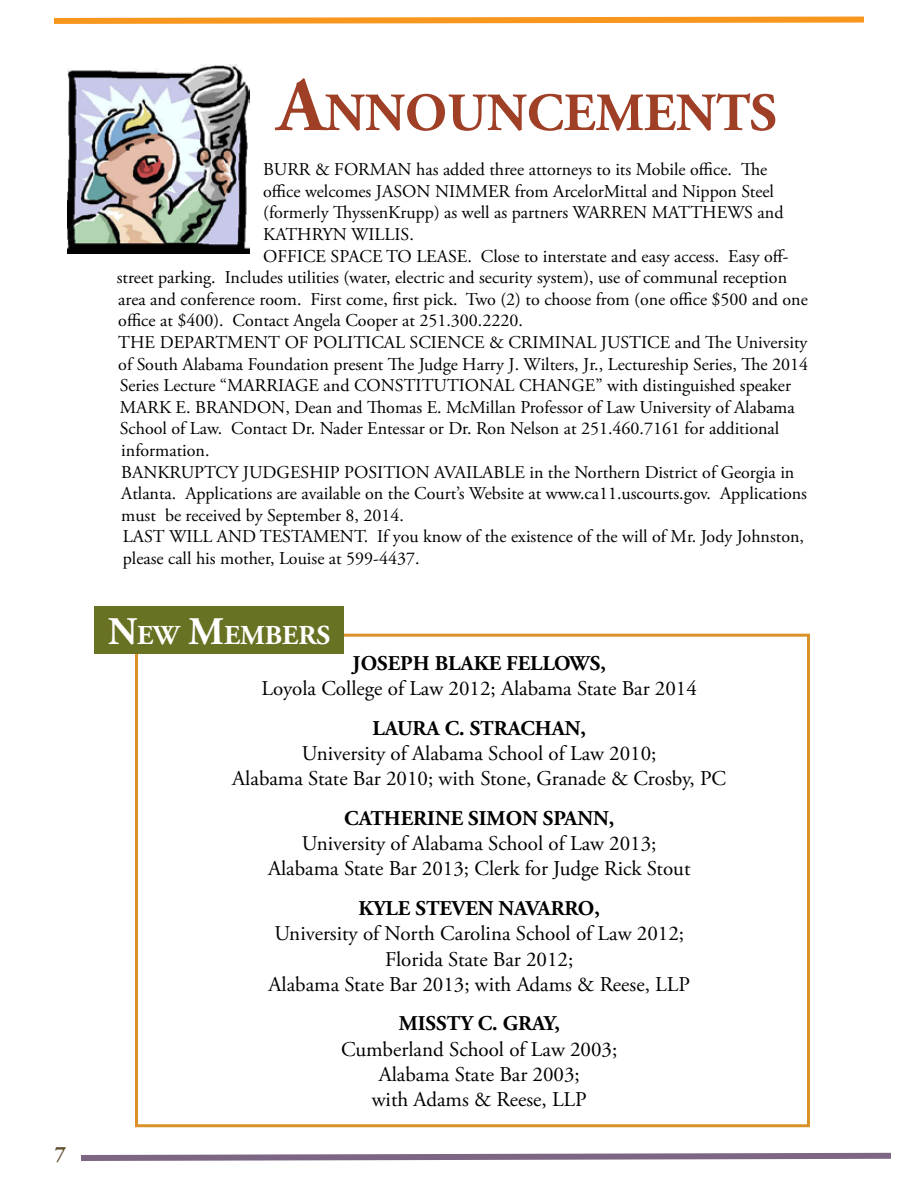
<style>
.page{position:relative;width:918px;height:1188px;background:#fff}
.page>*{position:absolute;margin:0;border:0;box-sizing:border-box;transform-origin:0 0}
.t1{font:700 53.55px "Adobe Garamond Pro";color:#9e3f26}
.t2{font:700 27.3px "Adobe Garamond Pro";color:#fff}
.t3{font:700 22.05px "Adobe Garamond Pro";color:#5f4b2e;scale:.95 1}
.t4{font:21px/25.2px "Adobe Garamond Pro";color:#000;text-align:center}
.t5{font:700 21px "Adobe Garamond Pro";color:#000}
.t6{font:18px "Adobe Garamond Pro";color:#000}
.s1{font-size:76.5px}
.s2{font-size:39px}
</style>
<div class="page">
<svg style="left:81px;top:1152px;width:810px;height:9px"></svg>
<svg style="left:54px;top:16px;width:810px;height:8px;background:#f9b055"></svg>
<img style="left:68px;top:65px;width:182px;height:188px">
<div style="left:135px;top:634px;width:675px;height:493px;border:3px solid #da9129"></div>
<div style="left:94px;top:607px;width:250px;height:47px;background:#697123"></div>
<p class="t3" style="left:55px;top:1141px;width:13px">7</p>
<h1 class="t1" style="left:277px;top:82px;width:501px"><span class="s1">A</span>NNOUNCEMENTS</h1>
<p class="t6" style="left:263px;top:159px;width:506px">BURR &amp; FORMAN has added three attorneys to its Mobile office. The</p>
<p class="t6" style="left:263px;top:180px;width:512px">office welcomes JASON NIMMER from ArcelorMittal and Nippon Steel</p>
<p class="t6" style="left:263px;top:202px;width:522px">(formerly ThyssenKrupp) as well as partners WARREN MATTHEWS and</p>
<p class="t6" style="left:263px;top:224px;width:152px">KATHRYN WILLIS.</p>
<p class="t6" style="left:263px;top:245px;width:527px">OFFICE SPACE TO LEASE. Close to interstate and easy access. Easy off-</p>
<p class="t6" style="left:117px;top:267px;width:672px">street parking. Includes utilities (water, electric and security system), use of communal reception</p>
<p class="t6" style="left:118px;top:288px;width:691px">area and conference room. First come, first pick. Two (2) to choose from (one office $500 and one</p>
<p class="t6" style="left:118px;top:310px;width:406px">office at $400). Contact Angela Cooper at 251.300.2220.</p>
<p class="t6" style="left:118px;top:332px;width:691px">THE DEPARTMENT OF POLITICAL SCIENCE &amp; CRIMINAL JUSTICE and The University</p>
<p class="t6" style="left:118px;top:353px;width:691px">of South Alabama Foundation present The Judge Harry J. Wilters, Jr., Lectureship Series, The 2014</p>
<p class="t6" style="left:120px;top:375px;width:673px">Series Lecture “MARRIAGE and CONSTITUTIONAL CHANGE” with distinguished speaker</p>
<p class="t6" style="left:120px;top:396px;width:677px">MARK E. BRANDON, Dean and Thomas E. McMillan Professor of Law University of Alabama</p>
<p class="t6" style="left:120px;top:418px;width:661px">School of Law. Contact Dr. Nader Entessar or Dr. Ron Nelson at 251.460.7161 for additional</p>
<p class="t6" style="left:121px;top:440px;width:90px">information.</p>
<p class="t6" style="left:121px;top:461px;width:675px">BANKRUPTCY JUDGESHIP POSITION AVAILABLE in the Northern District of Georgia in</p>
<p class="t6" style="left:121px;top:483px;width:687px">Atlanta. Applications are available on the Court’s Website at www.ca11.uscourts.gov. Applications</p>
<p class="t6" style="left:121px;top:504px;width:284px">must be received by September 8, 2014.</p>
<p class="t6" style="left:123px;top:526px;width:683px">LAST WILL AND TESTAMENT. If you know of the existence of the will of Mr. Jody Johnston,</p>
<p class="t6" style="left:123px;top:548px;width:298px">please call his mother, Louise at 599-4437.</p>
<h2 class="t2" style="left:108px;top:620px;width:224px"><span class="s2">N</span>EW <span class="s2">M</span>EMBERS</h2>
<p class="t5" style="left:353px;top:651px;width:123px">JOSEPH BLAKE</p>
<p class="t5" style="left:506px;top:651px;width:101px">FELLOWS,</p>
<p class="t4" style="left:262px;top:677px;width:437px">Loyola College of Law 2012; Alabama State Bar 2014</p>
<p class="t5" style="left:372px;top:716px;width:28px">LAURA</p>
<p class="t5" style="left:445px;top:716px;width:107px">C. STRACHAN</p>
<p class="t5" style="left:581px;top:716px;width:7px">,</p>
<p class="t4" style="left:232px;top:742px;width:495px">University of Alabama School of Law 2010;<br>Alabama State Bar 2010; with Stone, Granade &amp; Crosby, PC</p>
<p class="t5" style="left:344px;top:806px;width:54px">CATHERINE</p>
<p class="t5" style="left:468px;top:806px;width:27px">SIMON</p>
<p class="t5" style="left:543px;top:806px;width:38px">SPANN</p>
<p class="t5" style="left:609px;top:806px;width:7px">,</p>
<p class="t4" style="left:268px;top:832px;width:424px">University of Alabama School of Law 2013;<br>Alabama State Bar 2013; Clerk for Judge Rick Stout</p>
<p class="t5" style="left:359px;top:896px;width:96px">KYLE STEVEN</p>
<p class="t5" style="left:499px;top:896px;width:15px">NAVARRO</p>
<p class="t5" style="left:595px;top:896px;width:7px">,</p>
<p class="t4" style="left:269px;top:922px;width:423px">University of North Carolina School of Law 2012;<br>Florida State Bar 2012;<br>Alabama State Bar 2013; with Adams &amp; Reese, LLP</p>
<p class="t5" style="left:399px;top:1011px;width:163px">MISSTY C. GRAY,</p>
<p class="t4" style="left:341px;top:1037px;width:278px">Cumberland School of Law 2003;<br>Alabama State Bar 2003;<br>with Adams &amp; Reese, LLP</p>
</div>
